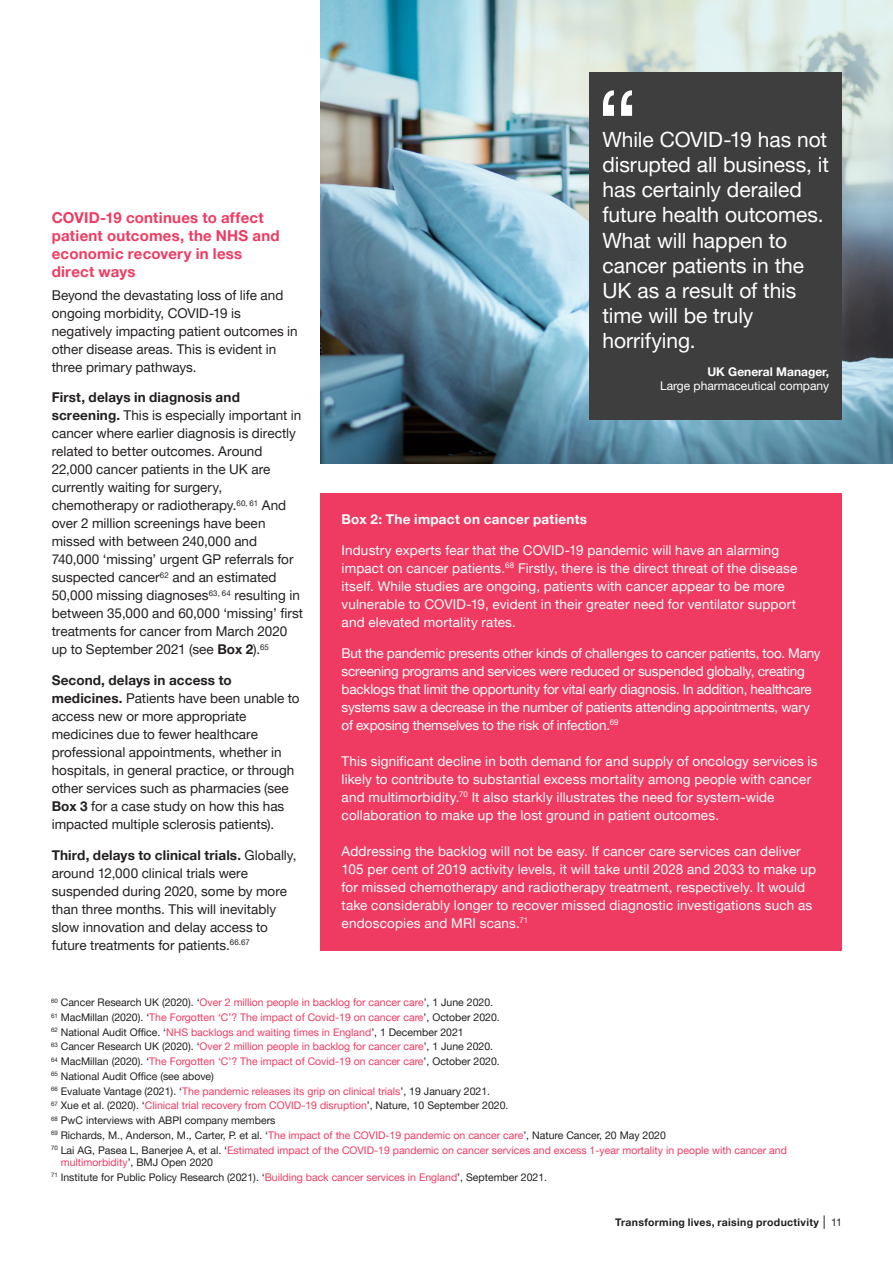
<style>
.page{position:relative;width:893px;height:1263px;background:#fff}
.page>*{position:absolute;margin:0;border:0;box-sizing:border-box;transform-origin:0 0}
.Body_text{font:21px/25.2px "Helvetica Neue LT Pro";letter-spacing:-.005em;color:#fff}
.Head_3{font:700 15px/18px "Helvetica Neue LT Pro";letter-spacing:.015em;color:#ef3b62}
.Body_text-2{font:13.5px/18px "Helvetica Neue LT Pro";color:#231f20}
.Body_Single{font:13.5px/18px "Helvetica Neue LT Pro";letter-spacing:.01em;color:#fff}
.Body_Single-2{font:13.5px/18px "Helvetica Neue LT Pro";letter-spacing:-.015em;color:#fff}
.Body_Single-3{font:700 13.5px "Helvetica Neue LT Pro";letter-spacing:.02em;color:#fff}
.Footnote_Text{font:12px/14.4px "Helvetica Neue LT Pro";color:#fff;text-align:right}
.Footnote_Text-2{font:10.5px/12.6px "Helvetica Neue LT Pro";color:#ef3b62}
.Footnote_Text-3{font:10.5px "Helvetica Neue LT Pro";color:#231f20}
.t1{font:700 10.5px "Helvetica Neue LT Pro";letter-spacing:.03em;color:#231f20}
.s1{font-weight:700}
.s2{color:#231f20}
.s3{color:#ef3b62}
.s4{font-weight:400;font-size:13.5px}
.s5{font-weight:400}
</style>
<div class="page">
<img style="left:320px;top:0;width:573px;height:463px">
<div style="left:590px;top:72px;width:252px;height:348px;background:#3e3e3f"></div>
<svg style="left:603px;top:90px;width:29px;height:26px"></svg>
<div style="left:320px;top:493px;width:522px;height:458px;background:#ef3b62"></div>
<p class="Head_3" style="left:52px;top:209px;width:229px">COVID-19 continues to affect patient outcomes, the NHS and economic recovery in less direct ways</p>
<p class="Body_text-2" style="left:52px;top:285px;width:248px">Beyond the devastating loss of life and ongoing morbidity, COVID-19 is negatively impacting patient outcomes in other disease areas. This is evident in three primary pathways.</p>
<p class="Body_text-2" style="left:52px;top:388px;width:253px"><span class="s1">First, delays in diagnosis and screening.</span> This is especially important in cancer where earlier diagnosis is directly related to better outcomes. Around 22,000 cancer patients in the UK are currently waiting for surgery, chemotherapy or radiotherapy.<sup>60,</sup> <sup>61</sup> And over 2 million screenings have been missed with between 240,000 and 740,000 ‘missing’ urgent GP referrals for suspected cancer<sup>62</sup> and an estimated 50,000 missing diagnoses<sup>63,</sup> <sup>64</sup> resulting in between 35,000 and 60,000 ‘missing’ first treatments for cancer from March 2020 up to September 2021 (see <span class="s1">Box 2</span>).<sup>65</sup></p>
<p class="Body_text-2" style="left:52px;top:671px;width:249px"><span class="s1">Second, delays in access to medicines.</span> Patients have been unable to access new or more appropriate medicines due to fewer healthcare professional appointments, whether in hospitals, in general practice, or through other services such as pharmacies (see <span class="s1">Box 3</span> for a case study on how this has impacted multiple sclerosis patients).</p>
<p class="Body_text-2" style="left:52px;top:846px;width:246px"><span class="s1">Third, delays to clinical trials.</span> Globally, around 12,000 clinical trials were suspended during 2020, some by more than three months. This will inevitably slow innovation and delay access to future treatments for patients.<sup>66.67</sup></p>
<p class="Body_text" style="left:602px;top:126px;width:228px">While COVID-19 has not disrupted all business, it has certainly derailed future health outcomes.<br>What will happen to cancer patients in the<br>UK as a result of this time will be truly horrifying.</p>
<p class="Footnote_Text" style="left:660px;top:364px;width:171px"><span class="s1">UK General Manager,<br></span>Large pharmaceutical company</p>
<p class="Body_Single-3" style="left:342px;top:511px;width:247px">Box 2: The impact on cancer patients</p>
<p class="Body_Single" style="left:342px;top:541px;width:457px">Industry experts fear that the COVID-19 pandemic will have an alarming impact on cancer patients.<sup>68</sup> Firstly, there is the direct threat of the disease itself. While studies are ongoing, patients with cancer appear to be more vulnerable to COVID-19, evident in their greater need for ventilator support and elevated mortality rates.</p>
<p class="Body_Single-2" style="left:342px;top:644px;width:481px">But the pandemic presents other kinds of challenges to cancer patients, too. Many screening programs and services were reduced or suspended globally, creating backlogs that limit the opportunity for vital early diagnosis. In addition, healthcare systems saw a decrease in the number of patients attending appointments, wary of exposing themselves to the risk of infection.<sup>69</sup></p>
<p class="Body_Single" style="left:342px;top:752px;width:477px">This significant decline in both demand for and supply of oncology services is likely to contribute to substantial excess mortality among people with cancer and multimorbidity.<sup>70</sup> It also starkly illustrates the need for system-wide collaboration to make up the lost ground in patient outcomes.</p>
<p class="Body_Single" style="left:342px;top:842px;width:476px">Addressing the backlog will not be easy. If cancer care services can deliver 105 per cent of 2019 activity levels, it will take until 2028 and 2033 to make up for missed chemotherapy and radiotherapy treatment, respectively. It would take considerably longer to recover missed diagnostic investigations such as endoscopies and MRI scans.<sup>71</sup></p>
<p class="Footnote_Text-2" style="left:51px;top:996px;width:444px"><sup>60</sup> <span class="s2">Cancer Research UK (2020). ‘</span>Over 2 million people in backlog for cancer care<span class="s2">’, 1 June 2020.</span></p>
<p class="Footnote_Text-2" style="left:51px;top:1011px;width:450px"><sup>61</sup> <span class="s2">MacMillan (2020). ‘</span>The Forgotten ‘C’? The impact of Covid-19 on cancer care<span class="s2">’, October 2020.</span></p>
<p class="Footnote_Text-3" style="left:51px;top:1025px;width:414px"><sup>62</sup> National Audit Office. ‘<span class="s3">NHS backlogs and waiting times in England</span>’, 1 December 2021</p>
<p class="Footnote_Text-2" style="left:51px;top:1040px;width:444px"><sup>63</sup> <span class="s2">Cancer Research UK (2020). ‘</span>Over 2 million people in backlog for cancer care<span class="s2">’, 1 June 2020.</span></p>
<p class="Footnote_Text-2" style="left:51px;top:1055px;width:450px"><sup>64</sup> <span class="s2">MacMillan (2020). ‘</span>The Forgotten ‘C’? The impact of Covid-19 on cancer care<span class="s2">’, October 2020.</span></p>
<p class="Footnote_Text-3" style="left:51px;top:1070px;width:164px"><sup>65</sup> National Audit Office (see above)</p>
<p class="Footnote_Text-2" style="left:51px;top:1084px;width:441px"><sup>66</sup> <span class="s2">Evaluate Vantage (2021). ‘</span>The pandemic releases its grip on clinical trials<span class="s2">’, 19 January 2021.</span></p>
<p class="Footnote_Text-2" style="left:51px;top:1099px;width:459px"><sup>67</sup> <span class="s2">Xue et al. (2020). ‘</span>Clinical trial recovery from COVID-19 disruption<span class="s2">’, Nature, 10 September 2020.</span></p>
<p class="Footnote_Text-3" style="left:51px;top:1114px;width:226px"><sup>68</sup> PwC interviews with ABPI company members</p>
<p class="Footnote_Text-3" style="left:51px;top:1128px;width:616px"><sup>69</sup> Richards, M., Anderson, M., Carter, P. et al. ‘<span class="s3">The impact of the COVID-19 pandemic on cancer care</span>’, Nature Cancer, 20 May 2020</p>
<p class="Footnote_Text-2" style="left:61px;top:1143px;width:728px;text-indent:-10px"><sup>70</sup> <span class="s2">Lai AG, Pasea L, Banerjee A, et al. ‘</span>Estimated impact of the COVID-19 pandemic on cancer services and excess 1-year mortality in people with cancer and multimorbidity<span class="s2">’, BMJ Open 2020</span></p>
<p class="Footnote_Text-3" style="left:51px;top:1171px;width:498px"><sup>71</sup> Institute for Public Policy Research (2021). ‘<span class="s3">Building back cancer services in England</span>’, September 2021.</p>
<p class="t1" style="left:615px;top:1215px;width:228px">Transforming lives, raising productivity <span class="s4">|</span> <span class="s5">11</span></p>
</div>
